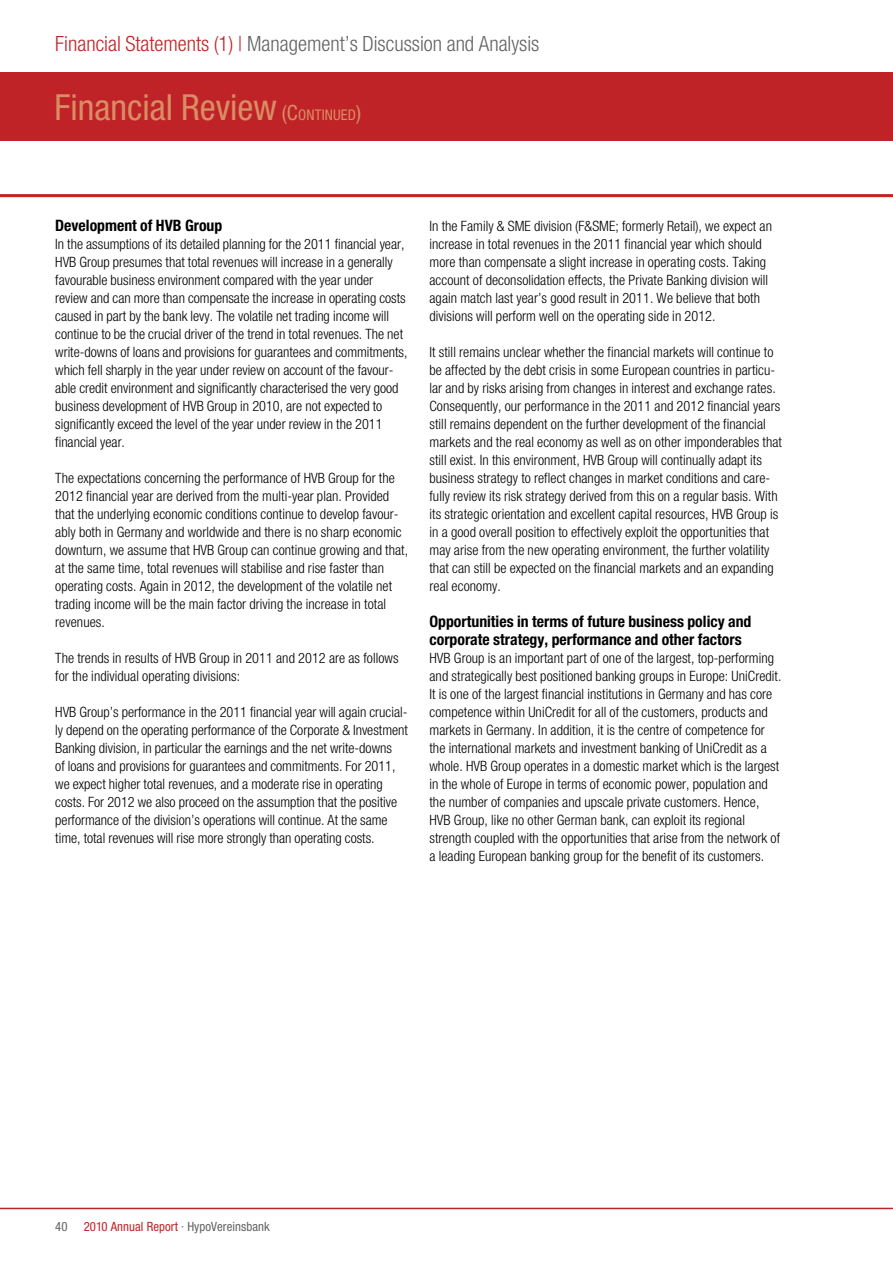
<style>
.page{position:relative;width:893px;height:1263px;background:#fff}
.page>*{position:absolute;margin:0;border:0;box-sizing:border-box;transform-origin:0 0}
.t1{font:condensed 36px "Helvetica Neue";color:#d98d65}
.t2{font:300 condensed 21px "Helvetica Neue";color:#636363}
.t3{font:condensed 21px "Helvetica Neue";color:#d98d65}
.t4{font:700 condensed 15.75px/18px "Helvetica Neue";color:#000}
.t5{font:300 14.25px/18px "Helvetica HVB Cond";letter-spacing:.005em;color:#000}
.t6{font:condensed 12.75px "Helvetica Neue";letter-spacing:.005em;color:#c02327}
.t7{font:condensed 12.75px "Helvetica Neue";color:#636363}
.s1{color:#c02327}
.s2{font-size:21px}
.s3{font-size:14.7px}
.s4{color:#636363}
</style>
<div class="page">
<hr style="left:0;top:1208px;width:893px;height:1px;background:#c02327">
<div style="left:0;top:72px;width:893px;height:68px;background:#c02327"></div>
<hr style="left:0;top:194px;width:893px;height:3px;background:#c02327">
<h2 class="t2" style="left:55px;top:31px;width:486px"><span class="s1">Financial Statements (1) |</span> Management’s Discussion and Analysis</h2>
<h1 class="t1" style="left:55px;top:87px;width:252px">Financial Review <span class="s2">(C</span><span class="s3">ontinued</span></h1>
<h2 class="t3" style="left:356px;top:101px;width:7px">)</h2>
<p class="t4" style="left:55px;top:216px;width:169px">Development of HVB Group</p>
<p class="t5" style="left:55px;top:235px;width:354px">In the assumptions of its detailed planning for the 2011 financial year, HVB Group presumes that total revenues will increase in a generally favourable business environment compared with the year under review and can more than compensate the increase in operating costs caused in part by the bank levy. The volatile net trading income will continue to be the crucial driver of the trend in total revenues. The net write-downs of loans and provisions for guarantees and commitments, which fell sharply in the year under review on account of the favour&shy;able credit environment and significantly characterised the very good business development of HVB Group in 2010, are not expected to significantly exceed the level of the year under review in the 2011 financial year.</p>
<p class="t5" style="left:55px;top:468px;width:354px">The expectations concerning the performance of HVB Group for the 2012 financial year are derived from the multi-year plan. Provided that the underlying economic conditions continue to develop favour&shy;ably both in Germany and worldwide and there is no sharp economic downturn, we assume that HVB Group can continue growing and that, at the same time, total revenues will stabilise and rise faster than operating costs. Again in 2012, the development of the volatile net trading income will be the main factor driving the increase in total revenues.</p>
<p class="t5" style="left:55px;top:648px;width:345px">The trends in results of HVB Group in 2011 and 2012 are as follows for the individual operating divisions:</p>
<p class="t5" style="left:55px;top:702px;width:354px">HVB Group’s performance in the 2011 financial year will again crucial&shy;ly depend on the operating performance of the Corporate &amp; Investment Banking division, in particular the earnings and the net write-downs<br>of loans and provisions for guarantees and commitments. For 2011, we expect higher total revenues, and a moderate rise in operating costs. For 2012 we also proceed on the assumption that the positive performance of the division’s operations will continue. At the same time, total revenues will rise more strongly than operating costs.</p>
<p class="t5" style="left:429px;top:216px;width:344px">In the Family &amp; SME division (F&amp;SME; formerly Retail), we expect an increase in total revenues in the 2011 financial year which should more than compensate a slight increase in operating costs. Taking account of deconsolidation effects, the Private Banking division will again match last year’s good result in 2011. We believe that both divisions will perform well on the operating side in 2012.</p>
<p class="t5" style="left:429px;top:342px;width:354px">It still remains unclear whether the financial markets will continue to be affected by the debt crisis in some European countries in particu&shy;lar and by risks arising from changes in interest and exchange rates.<br>Consequently, our performance in the 2011 and 2012 financial years still remains dependent on the further development of the financial markets and the real economy as well as on other imponderables that still exist. In this environment, HVB Group will continually adapt its business strategy to reflect changes in market conditions and care&shy;fully review its risk strategy derived from this on a regular basis. With its strategic orientation and excellent capital resources, HVB Group is in a good overall position to effectively exploit the opportunities that may arise from the new operating environment, the further volatility that can still be expected on the financial markets and an expanding real economy.</p>
<p class="t4" style="left:429px;top:612px;width:323px">Opportunities in terms of future business policy and corporate strategy, performance and other factors</p>
<p class="t5" style="left:429px;top:649px;width:354px">HVB Group is an important part of one of the largest, top-performing and strategically best positioned banking groups in Europe: UniCredit.<br>It is one of the largest financial institutions in Germany and has core competence within UniCredit for all of the customers, products and markets in Germany. In addition, it is the centre of competence for the international markets and investment banking of UniCredit as a whole. HVB Group operates in a domestic market which is the largest in the whole of Europe in terms of economic power, population and the number of companies and upscale private customers. Hence, HVB Group, like no other German bank, can exploit its regional strength coupled with the opportunities that arise from the network of a leading European banking group for the benefit of its customers.</p>
<p class="t7" style="left:55px;top:1218px;width:14px">40</p>
<p class="t6" style="left:84px;top:1218px;width:187px">2010 Annual Report <span class="s4">· HypoVereinsbank</span></p>
</div>
